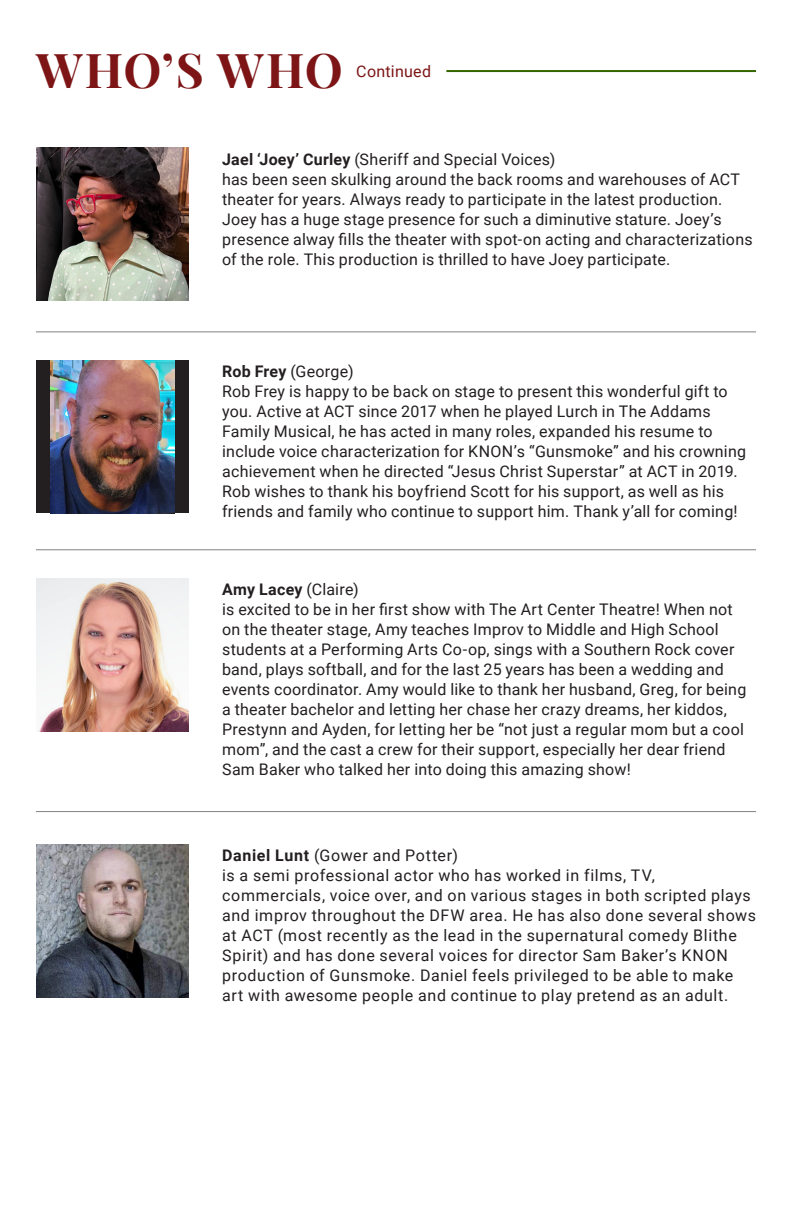
<style>
.page{position:relative;width:792px;height:1224px;background:#fff}
.page>*{position:absolute;margin:0;border:0;box-sizing:border-box;transform-origin:0 0}
.t1{font:700 48px "Playfair Display";letter-spacing:.03em;color:#7d1516}
.t2{font:16px/20px "Roboto";letter-spacing:.015em;color:#231f20}
.t3{font:16px/20px "Roboto";letter-spacing:.04em;color:#231f20}
.t4{font:700 16px "Roboto";letter-spacing:.015em;color:#231f20}
.t5{font:16px "Roboto";letter-spacing:.02em;color:#7d1516}
.s1{font-weight:700}
.s2{font-weight:400}
</style>
<div class="page">
<hr style="left:446px;top:70px;width:310px;height:2px;background:#360">
<hr style="left:36px;top:331px;width:720px;height:1px;background:#808285">
<hr style="left:36px;top:549px;width:720px;height:1px;background:#808285">
<hr style="left:36px;top:811px;width:720px;height:1px;background:#808285">
<img style="left:36px;top:148px;width:153px;height:153px">
<div style="left:36px;top:360px;width:153px;height:153px;background:#231f20"></div>
<img style="left:51px;top:360px;width:123px;height:153px">
<img style="left:36px;top:844px;width:153px;height:153px">
<img style="left:36px;top:578px;width:153px;height:153px">
<p class="t1" style="left:36px;top:32px;width:309px">WHO’S WHO</p>
<p class="t5" style="left:356px;top:60px;width:76px">Continued</p>
<p class="t2" style="left:222px;top:148px;width:335px"><span class="s1">Jael ‘Joey’ Curley</span> (Sheriff and Special Voices)</p>
<p class="t2" style="left:222px;top:168px;width:532px">has been seen skulking around the back rooms and warehouses of ACT theater for years. Always ready to participate in the latest production.<br>Joey has a huge stage presence for such a diminutive stature. Joey’s presence alway fills the theater with spot-on acting and characterizations of the role. This production is thrilled to have Joey participate.</p>
<p class="t2" style="left:222px;top:361px;width:133px"><span class="s1">Rob Frey</span> (George)</p>
<p class="t2" style="left:222px;top:381px;width:526px">Rob Frey is happy to be back on stage to present this wonderful gift to you. Active at ACT since 2017 when he played Lurch in The Addams Family Musical, he has acted in many roles, expanded his resume to include voice characterization for KNON’s “Gunsmoke” and his crowning achievement when he directed “Jesus Christ Superstar” at ACT in 2019.<br>Rob wishes to thank his boyfriend Scott for his support, as well as his friends and family who continue to support him. Thank y’all for coming!</p>
<p class="t4" style="left:222px;top:578px;width:138px">Amy Lacey <span class="s2">(Claire)</span></p>
<p class="t2" style="left:222px;top:599px;width:526px">is excited to be in her first show with The Art Center Theatre! When not on the theater stage, Amy teaches Improv to Middle and High School students at a Performing Arts Co-op, sings with a Southern Rock cover band, plays softball, and for the last 25 years has been a wedding and events coordinator. Amy would like to thank her husband, Greg, for being a theater bachelor and letting her chase her crazy dreams, her kiddos, Prestynn and Ayden, for letting her be “not just a regular mom but a cool mom”, and the cast a crew for their support, especially her dear friend Sam Baker who talked her into doing this amazing show!</p>
<p class="t3" style="left:222px;top:845px;width:238px"><span class="s1">Daniel Lunt</span> (Gower and Potter)</p>
<p class="t3" style="left:222px;top:865px;width:535px">is a semi professional actor who has worked in films, TV, commercials, voice over, and on various stages in both scripted plays and improv throughout the DFW area. He has also done several shows at ACT (most recently as the lead in the supernatural comedy Blithe Spirit) and has done several voices for director Sam Baker’s KNON production of Gunsmoke. Daniel feels privileged to be able to make art with awesome people and continue to play pretend as an adult.</p>
</div>
